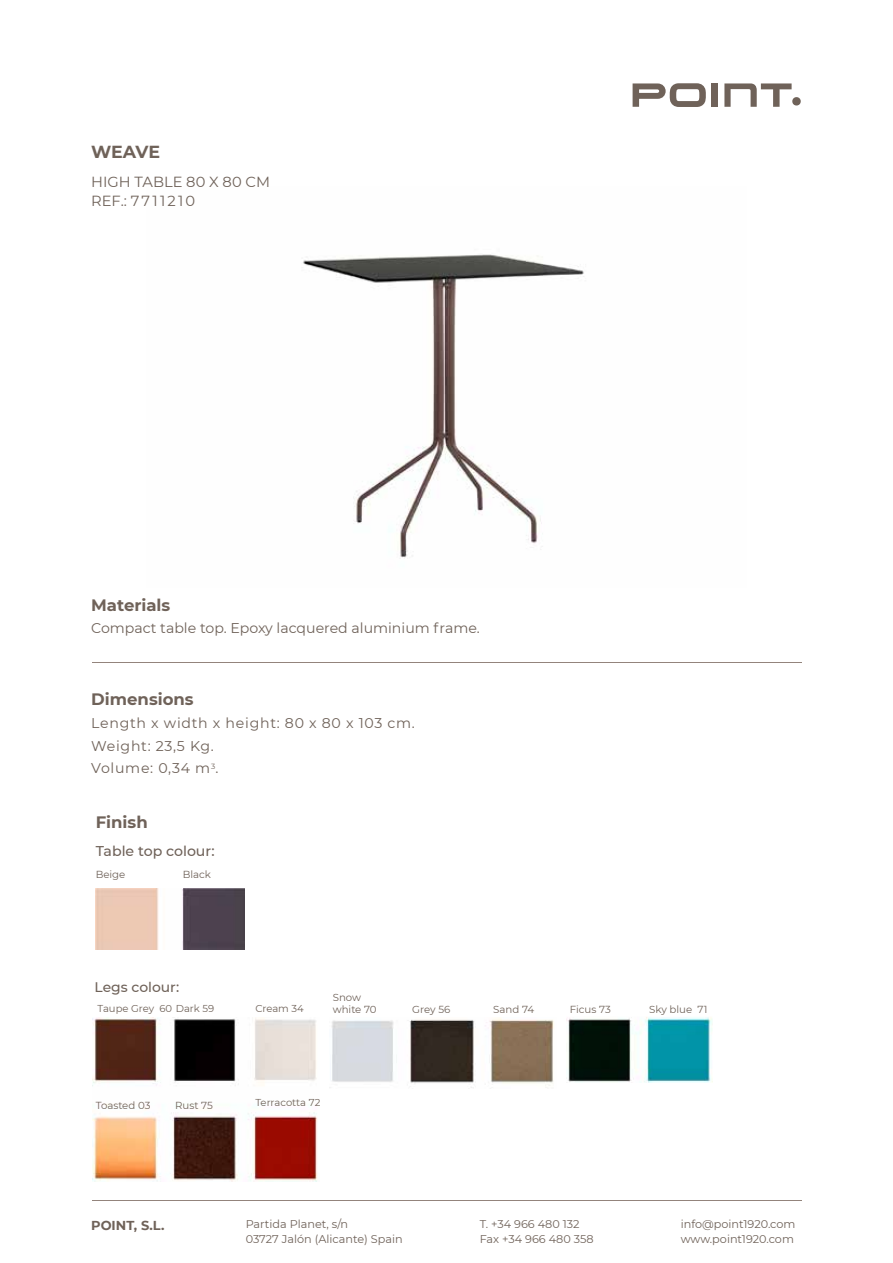
<style>
.page{position:relative;width:893px;height:1263px;background:#fff}
.page>*{position:absolute;margin:0;border:0;box-sizing:border-box;transform-origin:0 0}
.t1{font:700 17.4px "Montserrat";letter-spacing:-.015em;color:#6f6259}
.t2{font:700 16.5px "Montserrat";color:#6f6259}
.t3{font:14.7px/19.5px "Montserrat";color:#6f6259}
.t4{font:14.1px/22.5px "Montserrat";letter-spacing:.05em;color:#6f6259}
.t5{font:14.1px "Montserrat";color:#6f6259}
.t6{font:500 14.1px "Montserrat";color:#6f6259}
.t7{font:500 13.95px "Montserrat";color:#6f6259}
.t8{font:700 12.9px "Montserrat";color:#6f6259}
.t9{font:11.25px/15px "Montserrat";color:#6f6259}
.t10{font:10.2px/12px "Montserrat";color:#6f6259}
.t11{font:10.05px "Montserrat";color:#6f6259}
</style>
<div class="page">
<img style="left:303px;top:254px;width:281px;height:304px">
<div style="left:712px;top:83px;width:6px;height:24px;background:#6f6259"></div>
<svg style="left:724px;top:83px;width:68px;height:24px"></svg>
<div style="left:792px;top:97px;width:9px;height:9px;background:#6f6259;border-radius:50%"></div>
<svg style="left:633px;top:83px;width:73px;height:24px"></svg>
<hr style="left:92px;top:662px;width:709px;height:1px;background:#93847c">
<hr style="left:92px;top:1201px;width:709px;height:1px;background:#93847c">
<img style="left:93px;top:1017px;width:225px;height:164px">
<img style="left:331px;top:1018px;width:223px;height:70px">
<img style="left:96px;top:888px;width:148px;height:61px">
<img style="left:567px;top:1017px;width:145px;height:66px">
<h1 class="t1" style="left:91px;top:139px;width:70px">WEAVE</h1>
<h3 class="t3" style="left:91px;top:171px;width:180px">HIGH TABLE 80 X 80 CM<br>REF.: 7711210</h3>
<h2 class="t2" style="left:91px;top:593px;width:81px">Materials</h2>
<p class="t5" style="left:91px;top:619px;width:390px">Compact table top. Epoxy lacquered aluminium frame.</p>
<h2 class="t2" style="left:91px;top:688px;width:104px">Dimensions</h2>
<p class="t4" style="left:91px;top:711px;width:325px">Length x width x height: 80 x 80 x 103 cm.<br>Weight: 23,5 Kg.<br>Volume: 0,34 m<sup>3</sup>.</p>
<h2 class="t2" style="left:96px;top:811px;width:53px">Finish</h2>
<p class="t6" style="left:96px;top:841px;width:120px">Table top colour:</p>
<p class="t10" style="left:96px;top:868px;width:31px">Beige</p>
<p class="t10" style="left:183px;top:868px;width:30px">Black</p>
<p class="t7" style="left:95px;top:977px;width:86px">Legs colour:</p>
<p class="t11" style="left:98px;top:1002px;width:118px">Taupe Grey 60 Dark 59</p>
<p class="t11" style="left:255px;top:1002px;width:50px">Cream 34</p>
<p class="t10" style="left:333px;top:991px;width:45px">Snow white 70</p>
<p class="t10" style="left:412px;top:1003px;width:40px">Grey 56</p>
<p class="t10" style="left:493px;top:1003px;width:42px">Sand 74</p>
<p class="t10" style="left:570px;top:1003px;width:43px">Ficus 73</p>
<p class="t10" style="left:649px;top:1003px;width:60px">Sky blue 71</p>
<p class="t10" style="left:96px;top:1099px;width:56px">Toasted 03</p>
<p class="t10" style="left:175px;top:1099px;width:39px">Rust 75</p>
<p class="t11" style="left:255px;top:1096px;width:67px">Terracotta 72</p>
<p class="t8" style="left:91px;top:1216px;width:75px">POINT, S.L.</p>
<p class="t9" style="left:246px;top:1216px;width:158px">Partida Planet, s/n<br>03727 Jalón (Alicante) Spain</p>
<p class="t9" style="left:480px;top:1216px;width:115px">T. +34 966 480 132<br>Fax +34 966 480 358</p>
<p class="t9" style="left:681px;top:1216px;width:116px">info@point1920.com www.point1920.com</p>
</div>
